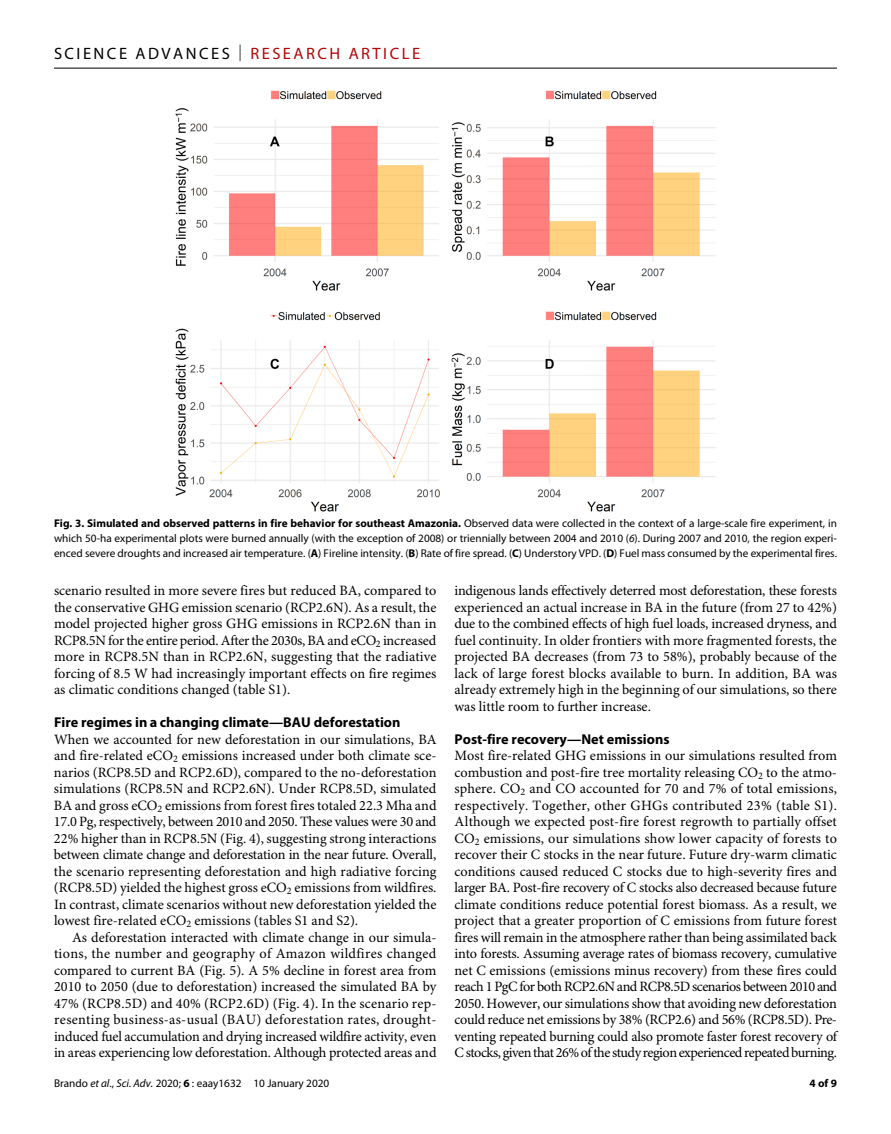
<style>
.page{position:relative;width:891px;height:1134px;background:#fff}
.page>*{position:absolute;margin:0;border:0;box-sizing:border-box;transform-origin:0 0}
.t1{font:16.5px "Myriad Pro";letter-spacing:.15em;color:#000}
.t2{font:14.25px/16.5px "Minion Pro";color:#000;text-align:justify}
.t3{font:700 14.25px "Myriad Pro";color:#000}
.t4{font:11.25px/15px "Myriad Pro";color:#000;text-align:justify}
.t5{font:700 11.25px "Myriad Pro";color:#000}
.s1{font-weight:300}
.s2{color:#b10508}
.s3{font-weight:700}
.s4{font-style:italic}
</style>
<div class="page">
<hr style="left:54px;top:68px;width:783px;height:1px;background:#000">
<img style="left:176px;top:90px;width:539px;height:421px">
<p class="t1" style="left:54px;top:40px;width:368px">SCIENCE ADVANCES <span class="s1">|</span> <span class="s2">RESEARCH ARTICLE</span></p>
<p class="t4" style="left:54px;top:516px;width:785px"><span class="s3">Fig. 3. Simulated and observed patterns in fire behavior for southeast Amazonia.</span> Observed data were collected in the context of a large-scale fire experiment, in which 50-ha experimental plots were burned annually (with the exception of 2008) or triennially between 2004 and 2010 (<span class="s4">6</span>). During 2007 and 2010, the region experi&shy;enced severe droughts and increased air temperature. (<span class="s3">A</span>) Fireline intensity. (<span class="s3">B</span>) Rate of fire spread. (<span class="s3">C</span>) Understory VPD. (<span class="s3">D</span>) Fuel mass consumed by the experimental fires.</p>
<p class="t2" style="left:54px;top:584px;width:384px">scenario resulted in more severe fires but reduced BA, compared to the conservative GHG emission scenario (RCP2.6N). As a result, the model projected higher gross GHG emissions in RCP2.6N than in RCP8.5N for the entire period. After the 2030s, BA and eCO<sub>2</sub> increased more in RCP8.5N than in RCP2.6N, suggesting that the radiative forcing of 8.5 W had increasingly important effects on fire regimes as climatic conditions changed (table S1).</p>
<p class="t3" style="left:54px;top:711px;width:348px">Fire regimes in a changing climate—BAU deforestation</p>
<p class="t2" style="left:54px;top:732px;width:384px">When we accounted for new deforestation in our simulations, BA and fire-related eCO<sub>2</sub> emissions increased under both climate sce&shy;narios (RCP8.5D and RCP2.6D), compared to the no-deforestation simulations (RCP8.5N and RCP2.6N). Under RCP8.5D, simulated BA and gross eCO<sub>2</sub> emissions from forest fires totaled 22.3 Mha and 17.0 Pg, respectively, between 2010 and 2050. These values were 30 and 22% higher than in RCP8.5N (Fig. 4), suggesting strong interactions between climate change and deforestation in the near future. Overall, the scenario representing deforestation and high radiative forcing (RCP8.5D) yielded the highest gross eCO<sub>2</sub> emissions from wildfires.<br>In contrast, climate scenarios without new deforestation yielded the lowest fire-related eCO<sub>2</sub> emissions (tables S1 and S2).</p>
<p class="t2" style="left:54px;top:930px;width:384px;text-indent:18px">As deforestation interacted with climate change in our simula&shy;tions, the number and geography of Amazon wildfires changed compared to current BA (Fig. 5). A 5% decline in forest area from 2010 to 2050 (due to deforestation) increased the simulated BA by 47% (RCP8.5D) and 40% (RCP2.6D) (Fig. 4). In the scenario rep&shy;resenting business-as-usual (BAU) deforestation rates, drought&shy;induced fuel accumulation and drying increased wildfire activity, even in areas experiencing low deforestation. Although protected areas and</p>
<p class="t4" style="left:54px;top:1076px;width:277px">Brando <span class="s4">et al</span>., <span class="s4">Sci. Adv.</span> 2020; <span class="s3">6</span> : eaay1632 10 January 2020</p>
<p class="t2" style="left:455px;top:584px;width:384px">indigenous lands effectively deterred most deforestation, these forests experienced an actual increase in BA in the future (from 27 to 42%) due to the combined effects of high fuel loads, increased dryness, and fuel continuity. In older frontiers with more fragmented forests, the projected BA decreases (from 73 to 58%), probably because of the lack of large forest blocks available to burn. In addition, BA was already extremely high in the beginning of our simulations, so there was little room to further increase.</p>
<p class="t3" style="left:455px;top:727px;width:217px">Post-fire recovery—Net emissions</p>
<p class="t2" style="left:454px;top:749px;width:384px">Most fire-related GHG emissions in our simulations resulted from combustion and post-fire tree mortality releasing CO<sub>2</sub> to the atmo&shy;sphere. CO<sub>2</sub> and CO accounted for 70 and 7% of total emissions, respectively. Together, other GHGs contributed 23% (table S1).<br>Although we expected post-fire forest regrowth to partially offset CO<sub>2</sub> emissions, our simulations show lower capacity of forests to recover their C stocks in the near future. Future dry-warm climatic conditions caused reduced C stocks due to high-severity fires and larger BA. Post-fire recovery of C stocks also decreased because future climate conditions reduce potential forest biomass. As a result, we project that a greater proportion of C emissions from future forest fires will remain in the atmosphere rather than being assimilated back into forests. Assuming average rates of biomass recovery, cumulative net C emissions (emissions minus recovery) from these fires could reach 1 PgC for both RCP2.6N and RCP8.5D scenarios between 2010 and 2050. However, our simulations show that avoiding new deforestation could reduce net emissions by 38% (RCP2.6) and 56% (RCP8.5D). Pre&shy;venting repeated burning could also promote faster forest recovery of C stocks, given that 26% of the study region experienced repeated burning.</p>
<p class="t5" style="left:810px;top:1074px;width:29px">4 of 9</p>
</div>
